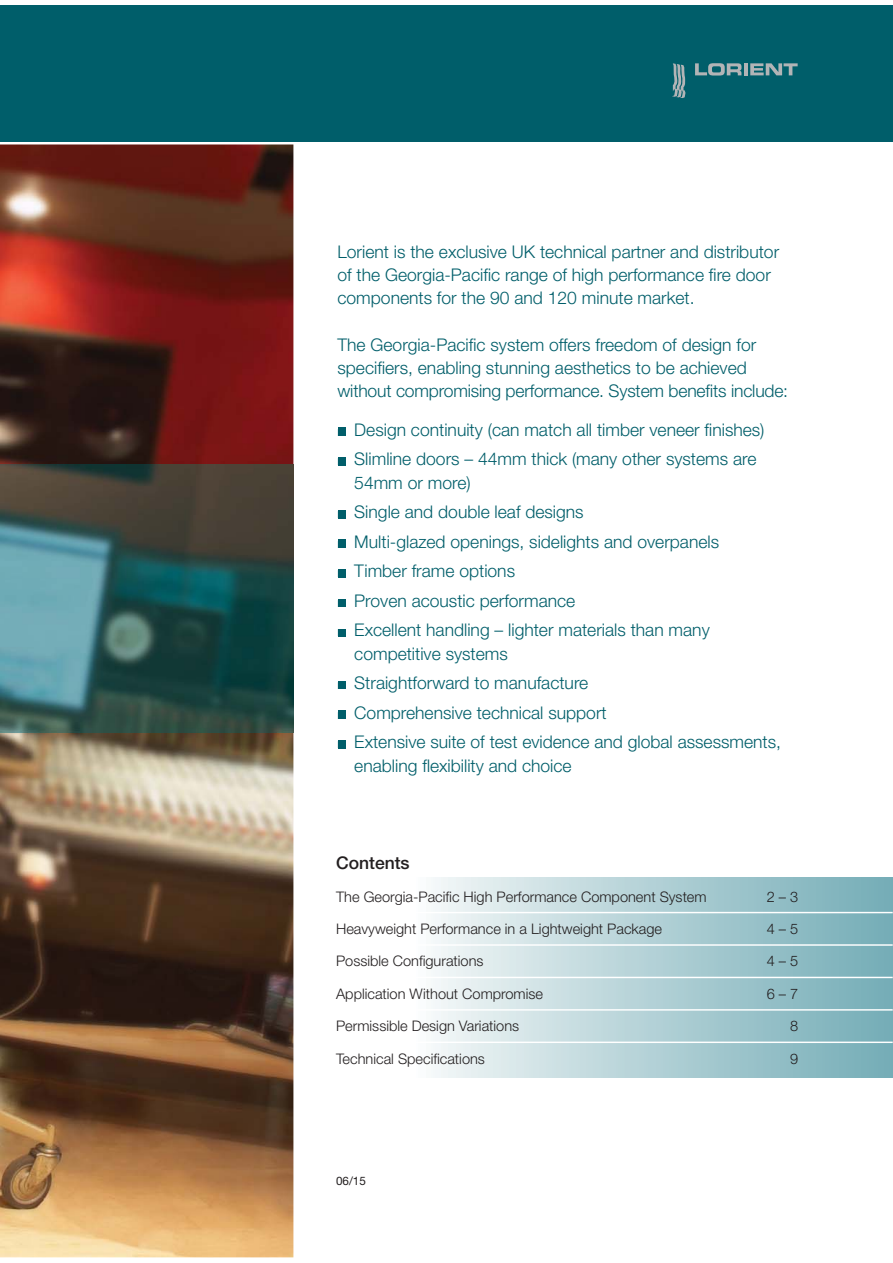
<style>
.page{position:relative;width:893px;height:1263px;background:#fff}
.page>*{position:absolute;margin:0;border:0;box-sizing:border-box;transform-origin:0 0}
.t1{font:300 17.55px/29.5px "Helvetica Neue LT Pro";color:#005e6a}
.t2{font:500 17.55px "Helvetica Neue LT Pro";color:#231f20}
.t3{font:300 14.55px "Helvetica Neue LT Pro";color:#231f20}
.t4{font:11.7px "Helvetica Neue LT Pro";color:#231f20}
.s1{font-size:13.05px}
</style>
<div class="page">
<div style="left:0;top:5px;width:893px;height:137px;background:#005e6a"></div>
<svg style="left:695px;top:63px;width:46px;height:13px"></svg>
<hr style="left:744px;top:63px;width:4px;height:12px;background:#b2b4b6">
<svg style="left:750px;top:63px;width:47px;height:12px"></svg>
<svg style="left:672px;top:63px;width:14px;height:35px"></svg>
<img style="left:0;top:144px;width:293px;height:1113px">
<img style="left:0;top:464px;width:293px;height:269px">
<div style="left:412px;top:878px;width:481px;height:200px;background:linear-gradient(to right,#f7f9f9,#73abb5)"></div>
<hr style="left:336px;top:912px;width:557px;height:1px;background:#fff">
<hr style="left:336px;top:944px;width:557px;height:2px;background:#fff">
<hr style="left:336px;top:977px;width:557px;height:1px;background:#fff">
<hr style="left:336px;top:1009px;width:557px;height:2px;background:#fff">
<hr style="left:336px;top:1042px;width:557px;height:1px;background:#fff">
<div style="left:337px;top:428px;width:8px;height:8px;background:#005e6a"></div>
<div style="left:337px;top:457px;width:8px;height:8px;background:#005e6a"></div>
<div style="left:337px;top:510px;width:8px;height:8px;background:#005e6a"></div>
<div style="left:337px;top:540px;width:8px;height:8px;background:#005e6a"></div>
<div style="left:337px;top:569px;width:8px;height:9px;background:#005e6a"></div>
<div style="left:337px;top:599px;width:8px;height:8px;background:#005e6a"></div>
<div style="left:337px;top:629px;width:8px;height:8px;background:#005e6a"></div>
<div style="left:337px;top:681px;width:8px;height:8px;background:#005e6a"></div>
<div style="left:337px;top:710px;width:8px;height:9px;background:#005e6a"></div>
<div style="left:337px;top:740px;width:8px;height:8px;background:#005e6a"></div>
<p class="t1" style="left:337px;top:241px;width:443px;line-height:23.2px">Lorient is the exclusive UK technical partner and distributor of the Georgia-Pacific range of high performance fire door components for the 90 and 120 minute market.</p>
<p class="t1" style="left:337px;top:334px;width:452px;line-height:23.2px">The Georgia-Pacific system offers freedom of design for specifiers, enabling stunning aesthetics to be achieved without compromising performance. System benefits include:</p>
<p class="t1" style="left:337px;top:416px;width:428px"><span class="s1">n</span> Design continuity (can match all timber veneer finishes) <span class="s1">n</span> Slimline doors – 44mm thick (many other systems are</p>
<p class="t1" style="left:337px;top:469px;width:383px;text-indent:17px">54mm or more)<br><span class="s1">n</span> Single and double leaf designs<br><span class="s1">n</span> Multi-glazed openings, sidelights and overpanels <span class="s1">n</span> Timber frame options<br><span class="s1">n</span> Proven acoustic performance<br><span class="s1">n</span> Excellent handling – lighter materials than many</p>
<p class="t1" style="left:337px;top:640px;width:445px;text-indent:17px">competitive systems<br><span class="s1">n</span> Straightforward to manufacture<br><span class="s1">n</span> Comprehensive technical support<br><span class="s1">n</span> Extensive suite of test evidence and global assessments,</p>
<p class="t1" style="left:354px;top:752px;width:219px">enabling flexibility and choice</p>
<p class="t2" style="left:336px;top:857px;width:75px">Contents</p>
<p class="t3" style="left:336px;top:891px;width:372px">The Georgia-Pacific High Performance Component System</p>
<p class="t3" style="left:767px;top:891px;width:33px">2 – 3</p>
<p class="t3" style="left:336px;top:924px;width:327px">Heavyweight Performance in a Lightweight Package</p>
<p class="t3" style="left:767px;top:924px;width:33px">4 – 5</p>
<p class="t3" style="left:336px;top:956px;width:149px">Possible Configurations</p>
<p class="t3" style="left:767px;top:956px;width:33px">4 – 5</p>
<p class="t3" style="left:336px;top:988px;width:208px">Application Without Compromise</p>
<p class="t3" style="left:767px;top:988px;width:33px">6 – 7</p>
<p class="t3" style="left:336px;top:1021px;width:185px">Permissible Design Variations</p>
<p class="t3" style="left:790px;top:1021px;width:10px">8</p>
<p class="t3" style="left:336px;top:1053px;width:150px">Technical Specifications</p>
<p class="t3" style="left:790px;top:1053px;width:10px">9</p>
<p class="t4" style="left:336px;top:1177px;width:31px">06/15</p>
</div>
